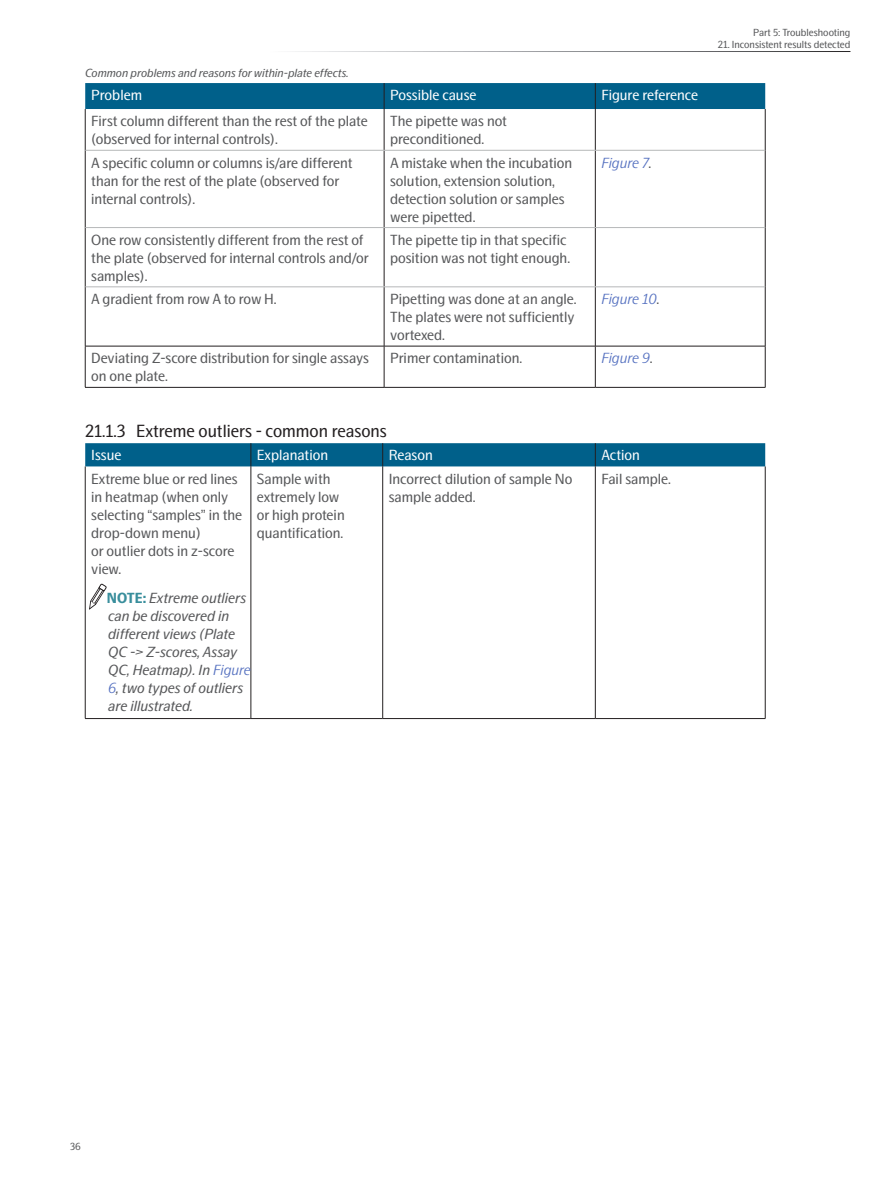
<style>
.page{position:relative;width:893px;height:1191px;background:#fff}
.page>*{position:absolute;margin:0;border:0;box-sizing:border-box;transform-origin:0 0}
.t1{font:18px "Swedish Gothic";color:#231f20}
.Table{font:15px/18px "Swedish Gothic";color:#57585a}
.Note{font:italic 15px/18px "Swedish Gothic";color:#57585a}
.Table_head_white{font:15px "Swedish Gothic";color:#fff}
.Table-2{font:italic 300 15px "Swedish Gothic";color:#5571c0}
.Picture_caption_-_wo_number{font:italic 12px "Swedish Gothic";color:#57585a}
.Pagina{font:10.5px "Swedish Gothic";color:#57585a}
.s1{font-weight:400;font-style:normal;color:#57585a}
.s2{font-weight:700;font-style:normal;color:#398e9c}
.s3{font-weight:300;color:#5571c0}
</style>
<div class="page">
<div style="left:85px;top:83px;width:680px;height:26px;background:#00608a"></div>
<hr style="left:85px;top:109px;width:1px;height:41px;background:#231f20">
<hr style="left:384px;top:109px;width:1px;height:41px;background:#231f20">
<hr style="left:595px;top:109px;width:1px;height:41px;background:#231f20">
<hr style="left:765px;top:109px;width:1px;height:41px;background:#231f20">
<hr style="left:85px;top:150px;width:1px;height:77px;background:#231f20">
<hr style="left:384px;top:150px;width:1px;height:77px;background:#231f20">
<hr style="left:595px;top:150px;width:1px;height:77px;background:#231f20">
<hr style="left:765px;top:150px;width:1px;height:77px;background:#231f20">
<hr style="left:85px;top:227px;width:1px;height:60px;background:#231f20">
<hr style="left:384px;top:228px;width:1px;height:59px;background:#231f20">
<hr style="left:595px;top:228px;width:1px;height:59px;background:#231f20">
<hr style="left:765px;top:227px;width:1px;height:60px;background:#231f20">
<hr style="left:85px;top:287px;width:1px;height:59px;background:#231f20">
<hr style="left:384px;top:287px;width:1px;height:59px;background:#231f20">
<hr style="left:595px;top:287px;width:1px;height:59px;background:#231f20">
<hr style="left:765px;top:287px;width:1px;height:59px;background:#231f20">
<hr style="left:85px;top:346px;width:299px;height:1px;background:#231f20">
<hr style="left:85px;top:346px;width:1px;height:41px;background:#231f20">
<hr style="left:384px;top:346px;width:211px;height:1px;background:#231f20">
<hr style="left:384px;top:346px;width:1px;height:41px;background:#231f20">
<hr style="left:595px;top:346px;width:170px;height:1px;background:#231f20">
<hr style="left:595px;top:346px;width:1px;height:41px;background:#231f20">
<hr style="left:765px;top:346px;width:1px;height:41px;background:#231f20">
<hr style="left:85px;top:387px;width:299px;height:1px;background:#231f20">
<hr style="left:384px;top:387px;width:211px;height:1px;background:#231f20">
<hr style="left:595px;top:387px;width:170px;height:1px;background:#231f20">
<hr style="left:85px;top:150px;width:299px;height:1px;background:#b6b8b9">
<hr style="left:384px;top:150px;width:211px;height:1px;background:#b6b8b9">
<hr style="left:595px;top:150px;width:170px;height:1px;background:#b6b8b9">
<hr style="left:85px;top:227px;width:299px;height:1px;background:#b6b8b9">
<hr style="left:384px;top:227px;width:211px;height:1px;background:#b6b8b9">
<hr style="left:595px;top:227px;width:170px;height:1px;background:#b6b8b9">
<hr style="left:85px;top:286px;width:299px;height:1px;background:#b6b8b9">
<hr style="left:384px;top:286px;width:211px;height:1px;background:#b6b8b9">
<hr style="left:595px;top:286px;width:170px;height:1px;background:#b6b8b9">
<div style="left:85px;top:443px;width:680px;height:23px;background:#00608a"></div>
<hr style="left:85px;top:466px;width:1px;height:252px;background:#231f20">
<hr style="left:251px;top:466px;width:1px;height:252px;background:#231f20">
<hr style="left:382px;top:466px;width:1px;height:252px;background:#231f20">
<hr style="left:595px;top:466px;width:1px;height:252px;background:#231f20">
<hr style="left:765px;top:466px;width:1px;height:252px;background:#231f20">
<hr style="left:85px;top:718px;width:166px;height:1px;background:#231f20">
<hr style="left:251px;top:718px;width:132px;height:1px;background:#231f20">
<hr style="left:383px;top:718px;width:212px;height:1px;background:#231f20">
<hr style="left:595px;top:718px;width:170px;height:1px;background:#231f20">
<svg style="left:89px;top:584px;width:17px;height:25px"></svg>
<p class="Picture_caption_-_wo_number" style="left:85px;top:66px;width:265px">Common problems and reasons for within-plate effects.</p>
<p class="Table_head_white" style="left:91px;top:87px;width:52px">Problem</p>
<p class="Table_head_white" style="left:390px;top:87px;width:88px">Possible cause</p>
<p class="Table_head_white" style="left:601px;top:87px;width:98px">Figure reference</p>
<p class="Table" style="left:91px;top:112px;width:278px">First column different than the rest of the plate (observed for internal controls).</p>
<p class="Table" style="left:390px;top:112px;width:118px">The pipette was not preconditioned.</p>
<p class="Table" style="left:91px;top:153px;width:263px">A specific column or columns is/are different than for the rest of the plate (observed for internal controls).</p>
<p class="Table" style="left:390px;top:153px;width:184px">A mistake when the incubation solution, extension solution, detection solution or samples were pipetted.</p>
<p class="Table-2" style="left:601px;top:154px;width:52px">Figure 7<span class="s1">.</span></p>
<p class="Table" style="left:91px;top:230px;width:279px">One row consistently different from the rest of the plate (observed for internal controls and/or samples).</p>
<p class="Table" style="left:390px;top:230px;width:181px">The pipette tip in that specific position was not tight enough.</p>
<p class="Table" style="left:91px;top:290px;width:187px">A gradient from row A to row H.</p>
<p class="Table" style="left:390px;top:290px;width:188px">Pipetting was done at an angle.</p>
<p class="Table" style="left:390px;top:308px;width:186px">The plates were not sufficiently vortexed.</p>
<p class="Table-2" style="left:601px;top:290px;width:60px">Figure 10<span class="s1">.</span></p>
<p class="Table" style="left:91px;top:349px;width:279px">Deviating Z-score distribution for single assays on one plate.</p>
<p class="Table" style="left:390px;top:349px;width:134px">Primer contamination.</p>
<p class="Table-2" style="left:601px;top:350px;width:53px">Figure 9<span class="s1">.</span></p>
<p class="t1" style="left:85px;top:421px;width:303px">21.1.3 Extreme outliers - common reasons</p>
<p class="Table_head_white" style="left:91px;top:447px;width:32px">Issue</p>
<p class="Table_head_white" style="left:257px;top:447px;width:73px">Explanation</p>
<p class="Table_head_white" style="left:389px;top:447px;width:46px">Reason</p>
<p class="Table_head_white" style="left:601px;top:447px;width:40px">Action</p>
<p class="Table" style="left:91px;top:469px;width:153px">Extreme blue or red lines in heatmap (when only selecting “samples” in the drop-down menu)</p>
<p class="Table" style="left:91px;top:541px;width:145px">or outlier dots in z-score view.</p>
<p class="Table" style="left:257px;top:469px;width:89px">Sample with extremely low or high protein quantification.</p>
<p class="Table" style="left:389px;top:469px;width:185px">Incorrect dilution of sample No sample added.</p>
<p class="Table" style="left:601px;top:469px;width:71px">Fail sample.</p>
<p class="Note" style="left:107px;top:588px;width:145px"><span class="s2">NOTE:</span> Extreme outliers can be discovered in different views (Plate<br>QC -&gt; Z-scores, Assay<br>QC, Heatmap). In <span class="s3">Figure<br>6</span>, two types of outliers are illustrated.</p>
<p class="Pagina" style="left:753px;top:26px;width:99px">Part 5: Troubleshooting</p>
<p class="Pagina" style="left:718px;top:39px;width:134px">21. Inconsistent results detected</p>
<p class="Pagina" style="left:70px;top:1140px;width:12px">36</p>
</div>
